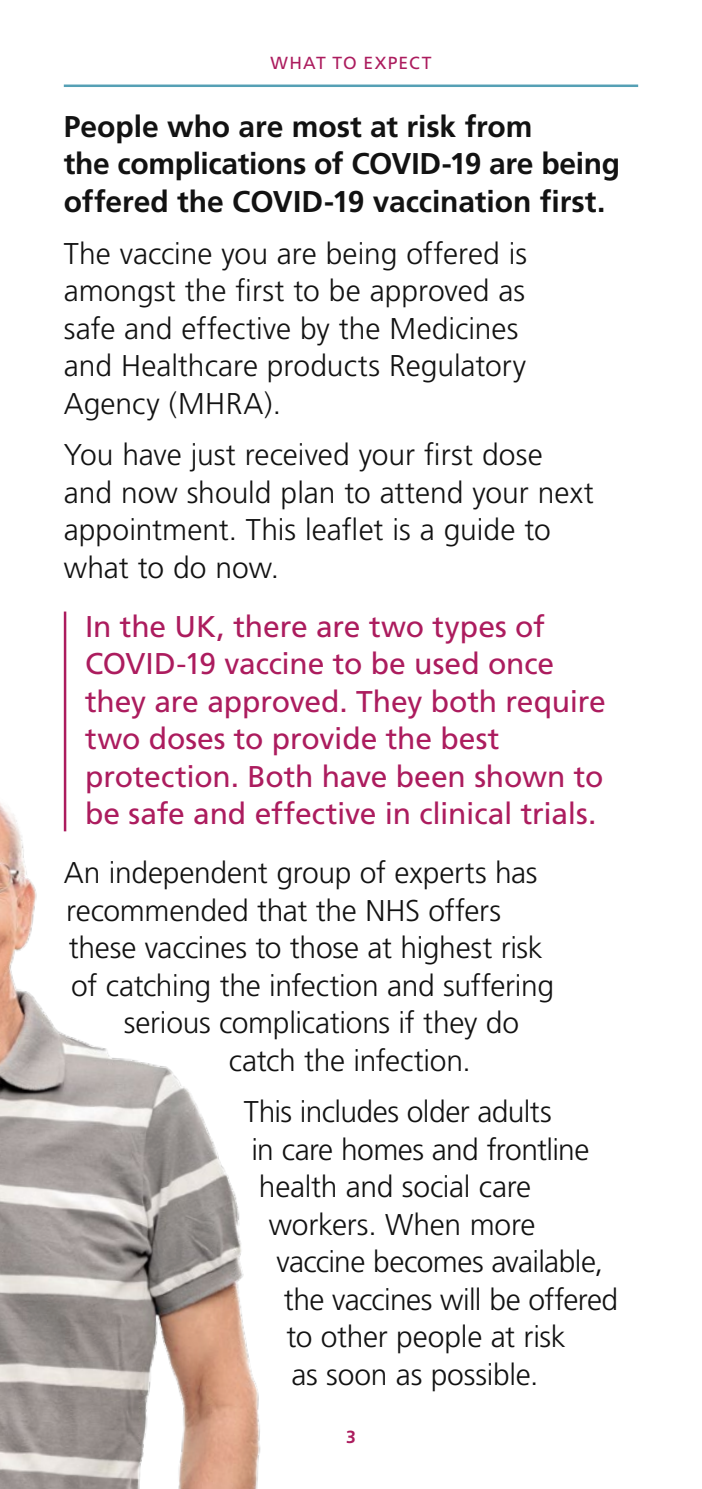
<style>
.page{position:relative;width:702px;height:1489px;background:#fff}
.page>*{position:absolute;margin:0;border:0;box-sizing:border-box;transform-origin:0 0}
.Body{font:300 30px/37.5px "Frutiger";letter-spacing:-.005em;color:#121212}
.Body-2{font:30px/37.5px "Frutiger";letter-spacing:-.005em;color:#ac1c5e}
.Body-3{font:700 30px/37.5px "Frutiger";letter-spacing:-.005em;color:#121212}
.t1{font:17.5px "Frutiger";letter-spacing:.075em;color:#ac1c5e}
.t2{font:700 17.5px "Frutiger";color:#ac1c5e}
</style>
<div class="page">
<hr style="left:64px;top:84px;width:574px;height:3px;background:#55a0b5">
<hr style="left:64px;top:611px;width:2px;height:220px;background:#ac1c5e">
<img style="left:0;top:699px;width:261px;height:789px">
<p class="t1" style="left:270px;top:53px;width:162px">WHAT TO EXPECT</p>
<p class="Body-3" style="left:64px;top:107px;width:558px">People who are most at risk from<br>the complications of COVID-19 are being offered the COVID-19 vaccination first.</p>
<p class="Body" style="left:64px;top:234px;width:464px">The vaccine you are being offered is amongst the first to be approved as safe and effective by the Medicines and Healthcare products Regulatory<br>Agency (MHRA).</p>
<p class="Body" style="left:64px;top:436px;width:531px">You have just received your first dose and now should plan to attend your next appointment. This leaflet is a guide to what to do now.</p>
<p class="Body-2" style="left:85px;top:607px;width:522px">In the UK, there are two types of COVID-19 vaccine to be used once they are approved. They both require two doses to provide the best protection. Both have been shown to be safe and effective in clinical trials.</p>
<p class="Body" style="left:64px;top:853px;width:475px">An independent group of experts has</p>
<p class="Body" style="left:66px;top:891px;width:436px">recommended that the NHS offers</p>
<p class="Body" style="left:69px;top:928px;width:475px">these vaccines to those at highest risk</p>
<p class="Body" style="left:71px;top:966px;width:484px">of catching the infection and suffering</p>
<p class="Body" style="left:124px;top:1003px;width:396px">serious complications if they do</p>
<p class="Body" style="left:229px;top:1041px;width:243px">catch the infection.</p>
<p class="Body" style="left:244px;top:1093px;width:309px">This includes older adults</p>
<p class="Body" style="left:251px;top:1130px;width:339px">in care homes and frontline</p>
<p class="Body" style="left:259px;top:1168px;width:274px">health and social care</p>
<p class="Body" style="left:269px;top:1205px;width:268px">workers. When more</p>
<p class="Body" style="left:276px;top:1243px;width:328px">vaccine becomes available,</p>
<p class="Body" style="left:284px;top:1280px;width:336px">the vaccines will be offered</p>
<p class="Body" style="left:286px;top:1318px;width:281px">to other people at risk</p>
<p class="Body" style="left:291px;top:1355px;width:248px">as soon as possible.</p>
<p class="t2" style="left:346px;top:1426px;width:11px">3</p>
</div>
